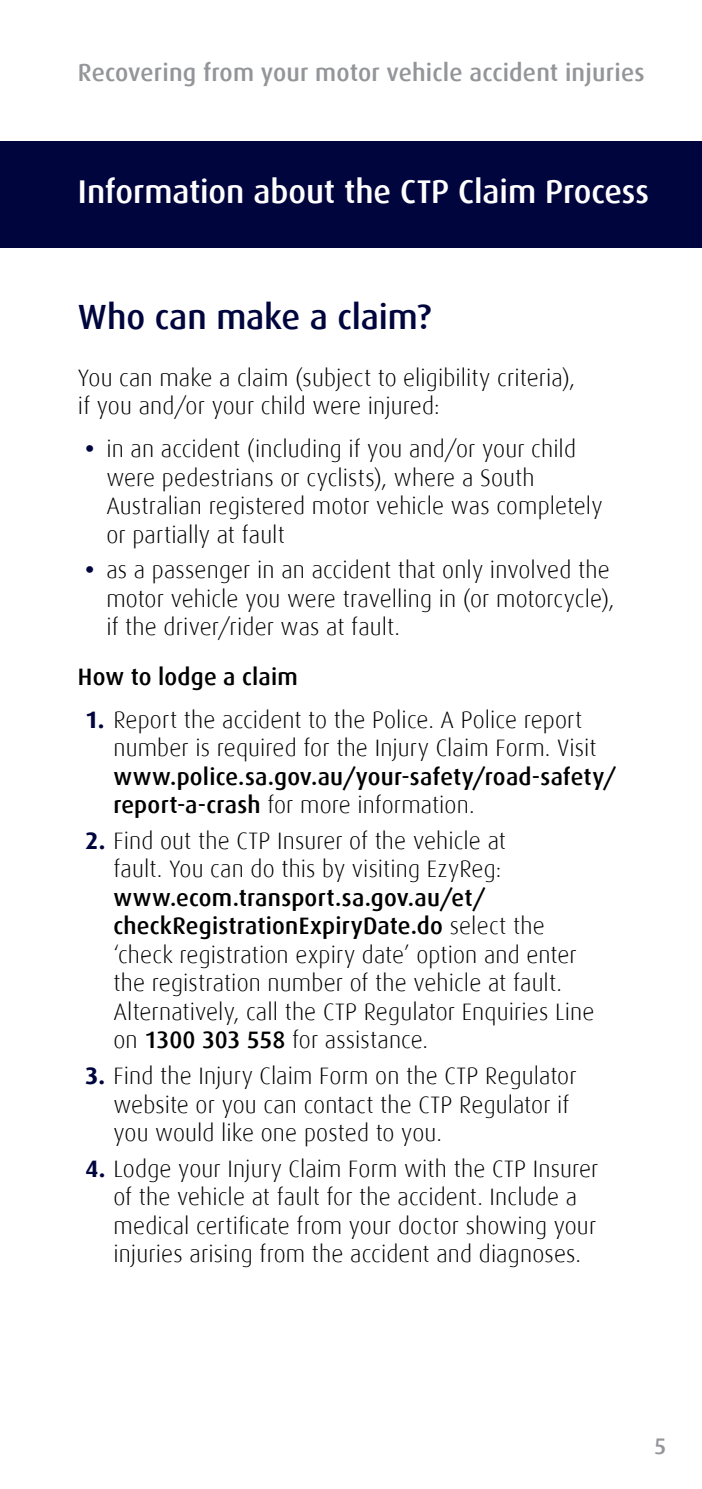
<style>
.page{position:relative;width:702px;height:1489px;background:#fff}
.page>*{position:absolute;margin:0;border:0;box-sizing:border-box;transform-origin:0 0}
.t1{font:500 35px "Dax";letter-spacing:-.005em;color:#00053e}
.t2{font:500 32.75px "Dax";color:#fff}
.t3{font:500 24.5px "Dax";letter-spacing:.005em;color:#939598}
.t4{font:300 23.75px/28.5px "Dax";letter-spacing:.005em;color:#000}
.t5{font:500 23.75px/28.5px "Dax";letter-spacing:.01em;color:#000}
.t6{font:500 22.5px "Dax";color:#939598}
.s1{font-weight:700;color:#00053e}
.s2{font-weight:300}
.s3{font-weight:500}
</style>
<div class="page">
<div style="left:0;top:142px;width:702px;height:106px;background:#00053e"></div>
<p class="t3" style="left:78px;top:59px;width:568px">Recovering from your motor vehicle accident injuries</p>
<h2 class="t2" style="left:78px;top:174px;width:572px">Information about the CTP Claim Process</h2>
<h1 class="t1" style="left:78px;top:297px;width:355px">Who can make a claim?</h1>
<p class="t4" style="left:78px;top:363px;width:499px">You can make a claim (subject to eligibility criteria), if you and/or your child were injured:</p>
<p class="t4" style="left:106px;top:435px;width:497px;text-indent:-21px"><span class="s1">•</span> in an accident (including if you and/or your child were pedestrians or cyclists), where a South Australian registered motor vehicle was completely or partially at fault</p>
<p class="t4" style="left:106px;top:556px;width:509px;text-indent:-21px"><span class="s1">•</span> as a passenger in an accident that only involved the motor vehicle you were travelling in (or motorcycle), if the driver/rider was at fault.</p>
<p class="t5" style="left:78px;top:662px;width:221px">How to lodge a claim</p>
<p class="t4" style="left:113px;top:705px;width:485px;text-indent:-28px"><span class="s1">1.</span> Report the accident to the Police. A Police report number is required for the Injury Claim Form. Visit</p>
<p class="t5" style="left:113px;top:762px;width:504px">www.police.sa.gov.au/your-safety/road-safety/ report-a-crash <span class="s2">for more information.</span></p>
<p class="t4" style="left:85px;top:826px;width:422px;text-align:right"><span class="s1">2.</span> Find out the CTP Insurer of the vehicle at fault. You can do this by visiting EzyReg:</p>
<p class="t4" style="left:113px;top:883px;width:482px"><span class="s3">www.ecom.transport.sa.gov.au/et/ checkRegistrationExpiryDate.do</span> select the ‘check registration expiry date’ option and enter the registration number of the vehicle at fault.<br>Alternatively, call the CTP Regulator Enquiries Line on <span class="s3">1300 303 558</span> for assistance.</p>
<p class="t4" style="left:113px;top:1061px;width:464px;text-indent:-28px"><span class="s1">3.</span> Find the Injury Claim Form on the CTP Regulator website or you can contact the CTP Regulator if you would like one posted to you.</p>
<p class="t4" style="left:113px;top:1154px;width:486px;text-indent:-28px"><span class="s1">4.</span> Lodge your Injury Claim Form with the CTP Insurer of the vehicle at fault for the accident. Include a medical certificate from your doctor showing your injuries arising from the accident and diagnoses.</p>
<p class="t6" style="left:654px;top:1432px;width:14px">5</p>
</div>
